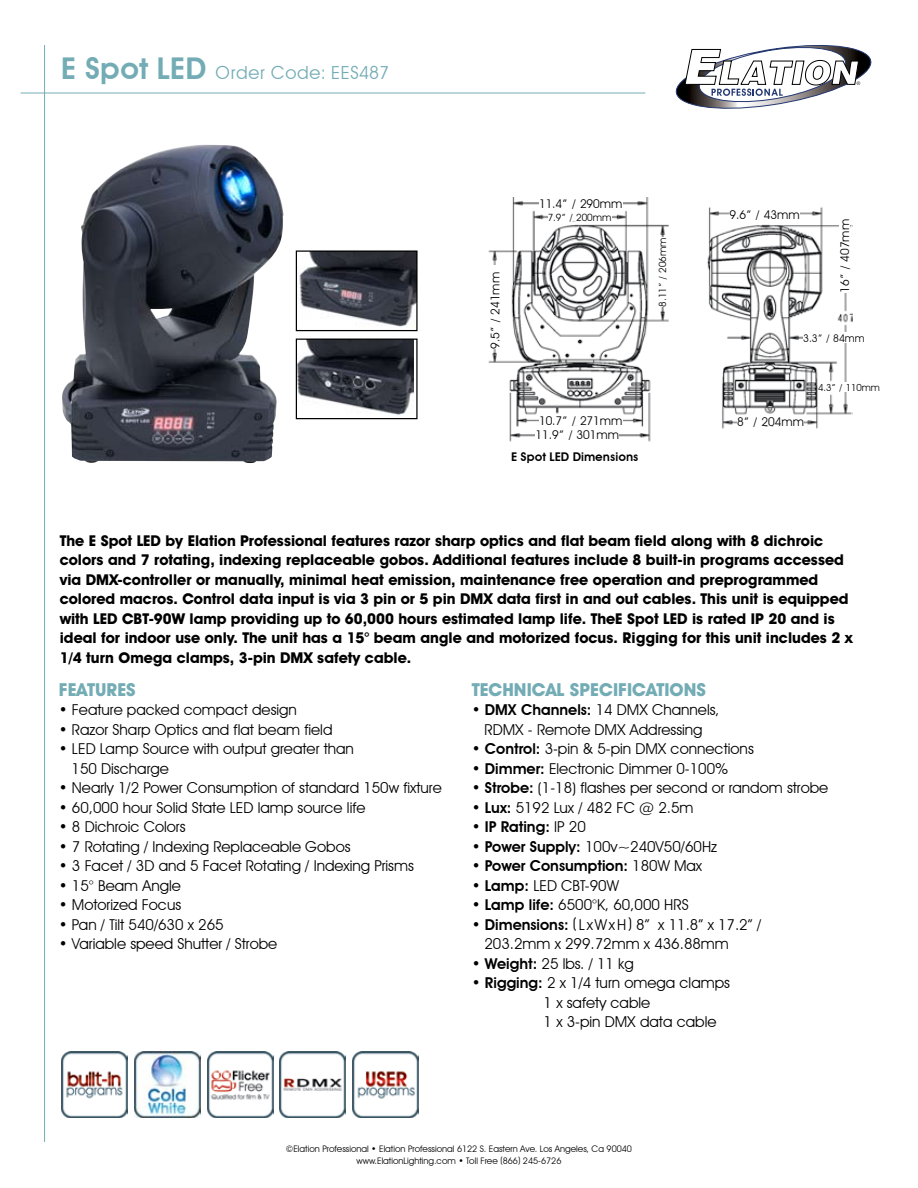
<style>
.page{position:relative;width:918px;height:1188px;background:#fff}
.page>*{position:absolute;margin:0;border:0;box-sizing:border-box;transform-origin:0 0}
.t1{font:700 18px "Avant Garde IT Cby BT";color:#73acb5}
.t2{font:18px "Avant Garde";color:#73acb5}
.t3{font:15px/19.5px "Avant Garde IT Cby BT";color:#000}
.t4{font:700 15px/19.5px "Avant Garde IT Cby BT";color:#000}
.t5{font:600 15px "Avant Garde IT Cby BT";color:#000}
.t6{font:12px/14.5px "Avant Garde";color:#000}
.t7{font:600 12px "Avant Garde";color:#000}
.t8{font:10.5px "Avant Garde";color:#000}
.t9{font:9.9px "Avant Garde";color:#000}
.t10{font:9.6px "Avant Garde";color:#000}
.t11{font:9px/12px "Avant Garde IT Cby BT";color:#000;text-align:center}
.t12{font:7.65px "Arial";letter-spacing:.01em;color:#000}
.s1{font-weight:600;font-size:30px}
.s2{font-weight:600}
.s3{font-weight:400}
</style>
<div class="page">
<hr style="left:44px;top:45px;width:1px;height:1097px;background:#73acb5">
<hr style="left:21px;top:93px;width:624px;height:1px;background:#73acb5">
<svg style="left:675px;top:44px;width:197px;height:65px"></svg>
<img style="left:62px;top:145px;width:222px;height:318px">
<img style="left:299px;top:252px;width:117px;height:75px">
<div style="left:296px;top:250px;width:122px;height:81px;border:1px solid #000"></div>
<img style="left:298px;top:341px;width:115px;height:74px">
<div style="left:296px;top:339px;width:122px;height:80px;border:1px solid #000"></div>
<img style="left:488px;top:198px;width:364px;height:244px">
<div style="left:539px;top:197px;width:83px;height:11px;background:#fff"></div>
<div style="left:548px;top:212px;width:63px;height:9px;background:#fff"></div>
<div style="left:539px;top:415px;width:83px;height:10px;background:#fff"></div>
<div style="left:536px;top:429px;width:83px;height:11px;background:#fff"></div>
<div style="left:730px;top:209px;width:70px;height:10px;background:#fff"></div>
<div style="left:803px;top:333px;width:62px;height:10px;background:#fff"></div>
<div style="left:818px;top:383px;width:62px;height:9px;background:#fff"></div>
<div style="left:737px;top:416px;width:67px;height:10px;background:#fff"></div>
<div style="left:652px;top:267px;width:25px;height:19px;background:#fff"></div>
<div style="left:833px;top:271px;width:24px;height:20px;background:#fff"></div>
<div style="left:479px;top:296px;width:25px;height:19px;background:#fff"></div>
<div style="left:658px;top:238px;width:8px;height:69px;background:#fff"></div>
<div style="left:489px;top:266px;width:11px;height:83px;background:#fff"></div>
<div style="left:839px;top:209px;width:10px;height:84px;background:#fff"></div>
<img style="left:62px;top:1052px;width:66px;height:66px">
<img style="left:134px;top:1052px;width:66px;height:66px">
<img style="left:207px;top:1052px;width:66px;height:66px">
<img style="left:280px;top:1052px;width:66px;height:66px">
<img style="left:352px;top:1052px;width:66px;height:66px">
<p class="t2" style="left:61px;top:61px;width:330px"><span class="s1">E Spot LED</span> Order Code: EES487</p>
<p class="t6" style="left:488px;top:349px;width:78px;rotate:-90deg">9.5” / 241mm</p>
<p class="t6" style="left:539px;top:196px;width:85px">11.4” / 290mm</p>
<p class="t9" style="left:548px;top:211px;width:65px">7.9” / 200mm</p>
<p class="t9" style="left:657px;top:307px;width:71px;rotate:-90deg">8.11” / 206mm</p>
<p class="t6" style="left:536px;top:413px;width:88px">10.7” / 271mm<br>11.9” / 301mm</p>
<p class="t7" style="left:511px;top:449px;width:129px">E Spot LED Dimensions</p>
<p class="t6" style="left:730px;top:207px;width:72px">9.6” / 43mm</p>
<p class="t6" style="left:838px;top:293px;width:75px;rotate:-90deg">16” / 407mm</p>
<p class="t8" style="left:803px;top:331px;width:63px">3.3” / 84mm</p>
<p class="t6" style="left:737px;top:414px;width:68px">8” / 204mm</p>
<p class="t10" style="left:818px;top:382px;width:63px">4.3” / 110mm</p>
<p class="t4" style="left:60px;top:530px;width:795px">The E Spot LED by Elation Professional features razor sharp optics and flat beam field along with 8 dichroic colors and 7 rotating, indexing replaceable gobos. Additional features include 8 built-in programs accessed via DMX-controller or manually, minimal heat emission, maintenance free operation and preprogrammed colored macros. Control data input is via 3 pin or 5 pin DMX data first in and out cables. This unit is equipped with LED CBT-90W lamp providing up to 60,000 hours estimated lamp life. TheE Spot LED is rated IP 20 and is ideal for indoor use only. The unit has a 15° beam angle and motorized focus. Rigging for this unit includes 2 x 1/4 turn Omega clamps, 3-pin DMX safety cable.</p>
<p class="t1" style="left:59px;top:678px;width:79px">FEATURES</p>
<p class="t3" style="left:59px;top:700px;width:240px">• Feature packed compact design</p>
<p class="t3" style="left:59px;top:719px;width:275px">• Razor Sharp Optics and flat beam field</p>
<p class="t3" style="left:72px;top:739px;width:284px;text-indent:-13px">• LED Lamp Source with output greater than<br>150 Discharge</p>
<p class="t3" style="left:59px;top:778px;width:384px">• Nearly 1/2 Power Consumption of standard 150w fixture</p>
<p class="t3" style="left:59px;top:797px;width:308px">• 60,000 hour Solid State LED lamp source life</p>
<p class="t3" style="left:59px;top:817px;width:128px">• 8 Dichroic Colors</p>
<p class="t3" style="left:59px;top:836px;width:293px">• 7 Rotating / Indexing Replaceable Gobos</p>
<p class="t3" style="left:59px;top:856px;width:357px">• 3 Facet / 3D and 5 Facet Rotating / Indexing Prisms</p>
<p class="t3" style="left:59px;top:875px;width:124px">• 15° Beam Angle</p>
<p class="t3" style="left:59px;top:895px;width:124px">• Motorized Focus</p>
<p class="t3" style="left:59px;top:914px;width:166px">• Pan / Tilt 540/630 x 265</p>
<p class="t3" style="left:59px;top:934px;width:220px">• Variable speed Shutter / Strobe</p>
<p class="t1" style="left:472px;top:678px;width:236px">TECHNICAL SPECIFICATIONS</p>
<p class="t3" style="left:472px;top:700px;width:249px;text-align:center"><span class="s2">• DMX Channels:</span> 14 DMX Channels,<br>RDMX - Remote DMX Addressing</p>
<p class="t3" style="left:472px;top:739px;width:284px"><span class="s2">• Control:</span> 3-pin &amp; 5-pin DMX connections</p>
<p class="t3" style="left:472px;top:758px;width:258px"><span class="s2">• Dimmer:</span> Electronic Dimmer 0-100%</p>
<p class="t3" style="left:472px;top:778px;width:358px"><span class="s2">• Strobe:</span> (1-18) flashes per second or random strobe</p>
<p class="t3" style="left:472px;top:797px;width:223px"><span class="s2">• Lux:</span> 5192 Lux / 482 FC @ 2.5m</p>
<p class="t5" style="left:472px;top:818px;width:116px">• IP Rating: <span class="s3">IP 20</span></p>
<p class="t3" style="left:472px;top:836px;width:247px"><span class="s2">• Power Supply:</span> 100v~240V50/60Hz</p>
<p class="t5" style="left:472px;top:857px;width:232px">• Power Consumption: <span class="s3">180W Max</span></p>
<p class="t3" style="left:472px;top:875px;width:149px"><span class="s2">• Lamp:</span> LED CBT-90W</p>
<p class="t3" style="left:472px;top:895px;width:218px"><span class="s2">• Lamp life:</span> 6500°K, 60,000 HRS</p>
<p class="t3" style="left:484px;top:914px;width:278px;text-indent:-13px"><span class="s2">• Dimensions:</span> ( L xWxH) 8” x 11.8” x 17.2” /<br>203.2mm x 299.72mm x 436.88mm</p>
<p class="t3" style="left:472px;top:953px;width:164px"><span class="s2">• Weight:</span> 25 lbs. / 11 kg</p>
<p class="t3" style="left:544px;top:973px;width:188px;text-indent:-72px"><span class="s2">• Rigging:</span> 2 x 1/4 turn omega clamps<br>1 x safety cable<br>1 x 3-pin DMX data cable</p>
<p class="t12" style="left:483px;top:705px;width:136px">©Elation Professional, Los Angeles Ca.</p>
<p class="t12" style="left:656px;top:705px;width:10px">47</p>
<p class="t11" style="left:286px;top:1143px;width:348px">©Elation Professional • Elation Professional 6122 S. Eastern Ave. Los Angeles, Ca 90040 www.ElationLighting.com • Toll Free (866) 245-6726</p>
</div>
